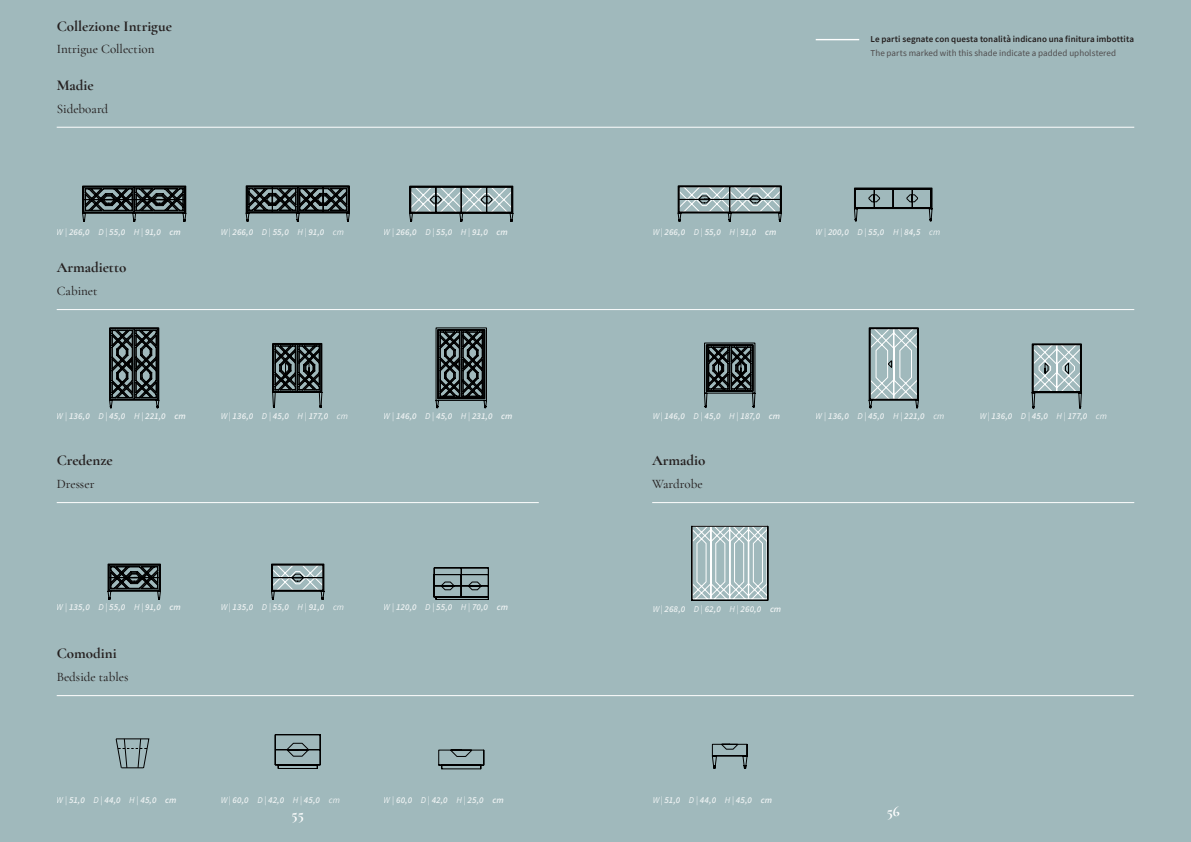
<style>
.page{position:relative;width:1191px;height:842px;background:#a0b9bc}
.page>*{position:absolute;margin:0;border:0;box-sizing:border-box;transform-origin:0 0}
.t1{font:700 15px "Cormorant Garamond";color:#241f1f}
.t2{font:700 15px "Cormorant Garamond";color:#fff}
.t3{font:500 13px "Cormorant Garamond";color:#241f1f}
.t4{font:italic 600 9px "Source Sans Pro";letter-spacing:.015em;color:#fff}
.t5{font:600 9px "Source Sans Pro";letter-spacing:.005em;color:#241f1f}
.t6{font:9px "Source Sans Pro";letter-spacing:.005em;color:#4e4b4c}
.s1{font-weight:400}
</style>
<div class="page">
<hr style="left:57px;top:127px;width:1077px;height:1px;background:#fff">
<hr style="left:57px;top:502px;width:482px;height:1px;background:#fff">
<hr style="left:57px;top:695px;width:1076px;height:1px;background:#fff">
<hr style="left:57px;top:309px;width:1077px;height:1px;background:#fff">
<hr style="left:652px;top:502px;width:482px;height:1px;background:#fff">
<svg style="left:82px;top:186px;width:104px;height:35px"></svg>
<svg style="left:108px;top:564px;width:52px;height:35px"></svg>
<svg style="left:116px;top:738px;width:33px;height:30px"></svg>
<svg style="left:678px;top:186px;width:103px;height:35px"></svg>
<svg style="left:109px;top:328px;width:50px;height:80px"></svg>
<svg style="left:691px;top:526px;width:77px;height:74px"></svg>
<svg style="left:712px;top:744px;width:35px;height:24px"></svg>
<svg style="left:272px;top:343px;width:50px;height:65px"></svg>
<svg style="left:436px;top:328px;width:50px;height:80px"></svg>
<svg style="left:704px;top:343px;width:51px;height:65px"></svg>
<svg style="left:869px;top:328px;width:49px;height:80px"></svg>
<svg style="left:1032px;top:344px;width:49px;height:64px"></svg>
<svg style="left:246px;top:186px;width:103px;height:35px"></svg>
<svg style="left:271px;top:564px;width:53px;height:35px"></svg>
<svg style="left:275px;top:734px;width:45px;height:35px"></svg>
<svg style="left:434px;top:568px;width:54px;height:32px"></svg>
<svg style="left:438px;top:750px;width:46px;height:19px"></svg>
<svg style="left:854px;top:188px;width:78px;height:33px"></svg>
<svg style="left:409px;top:186px;width:104px;height:36px"></svg>
<hr style="left:815px;top:39px;width:44px;height:1px;background:#fff">
<h1 class="t1" style="left:57px;top:17px;width:117px">Collezione Intrigue</h1>
<h2 class="t3" style="left:57px;top:41px;width:99px">Intrigue Collection</h2>
<h1 class="t1" style="left:57px;top:76px;width:39px">Madie</h1>
<h2 class="t3" style="left:57px;top:101px;width:53px">Sideboard</h2>
<p class="t4" style="left:57px;top:226px;width:126px"><span class="s1">W |</span> 266,0 <span class="s1">D |</span> 55,0 <span class="s1">H |</span> 91,0 cm</p>
<h1 class="t1" style="left:57px;top:258px;width:71px">Armadietto</h1>
<h2 class="t3" style="left:57px;top:282px;width:42px">Cabinet</h2>
<p class="t4" style="left:220px;top:226px;width:125px"><span class="s1">W |</span> 266,0 <span class="s1">D |</span> 55,0 <span class="s1">H |</span> 91,0 <span class="s1">cm</span></p>
<p class="t4" style="left:384px;top:226px;width:126px"><span class="s1">W |</span> 266,0 <span class="s1">D |</span> 55,0 <span class="s1">H |</span> 91,0 cm</p>
<p class="t5" style="left:870px;top:33px;width:265px">Le parti segnate con questa tonalità indicano una finitura imbottita</p>
<p class="t6" style="left:870px;top:47px;width:247px">The parts marked with this shade indicate a padded upholstered</p>
<p class="t4" style="left:652px;top:226px;width:126px"><span class="s1">W |</span> 266,0 <span class="s1">D |</span> 55,0 <span class="s1">H |</span> 91,0 cm</p>
<p class="t4" style="left:815px;top:226px;width:126px"><span class="s1">W |</span> 200,0 <span class="s1">D |</span> 55,0 <span class="s1">H |</span> 84,5 <span class="s1">cm</span></p>
<p class="t4" style="left:57px;top:410px;width:130px"><span class="s1">W |</span> 136,0 <span class="s1">D |</span> 45,0 <span class="s1">H |</span> 221,0 cm</p>
<h1 class="t1" style="left:57px;top:451px;width:58px">Credenze</h1>
<h2 class="t3" style="left:57px;top:475px;width:39px">Dresser</h2>
<p class="t4" style="left:220px;top:410px;width:129px"><span class="s1">W |</span> 136,0 <span class="s1">D |</span> 45,0 <span class="s1">H |</span> 177,0 <span class="s1">cm</span></p>
<p class="t4" style="left:384px;top:410px;width:130px"><span class="s1">W |</span> 146,0 <span class="s1">D |</span> 45,0 <span class="s1">H |</span> 231,0 cm</p>
<p class="t4" style="left:57px;top:601px;width:126px"><span class="s1">W |</span> 135,0 <span class="s1">D |</span> 55,0 <span class="s1">H |</span> 91,0 cm</p>
<h1 class="t1" style="left:57px;top:644px;width:61px">Comodini</h1>
<h2 class="t3" style="left:57px;top:668px;width:73px">Bedside tables</h2>
<p class="t4" style="left:220px;top:601px;width:125px"><span class="s1">W |</span> 135,0 <span class="s1">D |</span> 55,0 <span class="s1">H |</span> 91,0 <span class="s1">cm</span></p>
<p class="t4" style="left:384px;top:601px;width:126px"><span class="s1">W |</span> 120,0 <span class="s1">D |</span> 55,0 <span class="s1">H |</span> 70,0 cm</p>
<p class="t4" style="left:652px;top:410px;width:129px"><span class="s1">W |</span> 146,0 <span class="s1">D |</span> 45,0 <span class="s1">H |</span> 187,0 cm</p>
<h1 class="t1" style="left:652px;top:451px;width:55px">Armadio</h1>
<h2 class="t3" style="left:652px;top:475px;width:52px">Wardrobe</h2>
<p class="t4" style="left:815px;top:410px;width:130px"><span class="s1">W |</span> 136,0 <span class="s1">D |</span> 45,0 <span class="s1">H |</span> 221,0 <span class="s1">cm</span></p>
<p class="t4" style="left:979px;top:410px;width:129px"><span class="s1">W |</span> 136,0 <span class="s1">D |</span> 45,0 <span class="s1">H |</span> 177,0 <span class="s1">cm</span></p>
<p class="t4" style="left:652px;top:603px;width:131px"><span class="s1">W |</span> 268,0 <span class="s1">D |</span> 62,0 <span class="s1">H |</span> 260,0 cm</p>
<p class="t4" style="left:57px;top:794px;width:121px"><span class="s1">W |</span> 51,0 <span class="s1">D |</span> 44,0 <span class="s1">H |</span> 45,0 cm</p>
<p class="t4" style="left:220px;top:794px;width:121px"><span class="s1">W |</span> 60,0 <span class="s1">D |</span> 42,0 <span class="s1">H |</span> 45,0 <span class="s1">cm</span></p>
<p class="t4" style="left:384px;top:794px;width:121px"><span class="s1">W |</span> 60,0 <span class="s1">D |</span> 42,0 <span class="s1">H |</span> 25,0 cm</p>
<p class="t4" style="left:652px;top:794px;width:121px"><span class="s1">W |</span> 51,0 <span class="s1">D |</span> 44,0 <span class="s1">H |</span> 45,0 cm</p>
<h1 class="t2" style="left:292px;top:805px;width:14px">55</h1>
<h1 class="t2" style="left:886px;top:802px;width:15px">56</h1>
</div>
